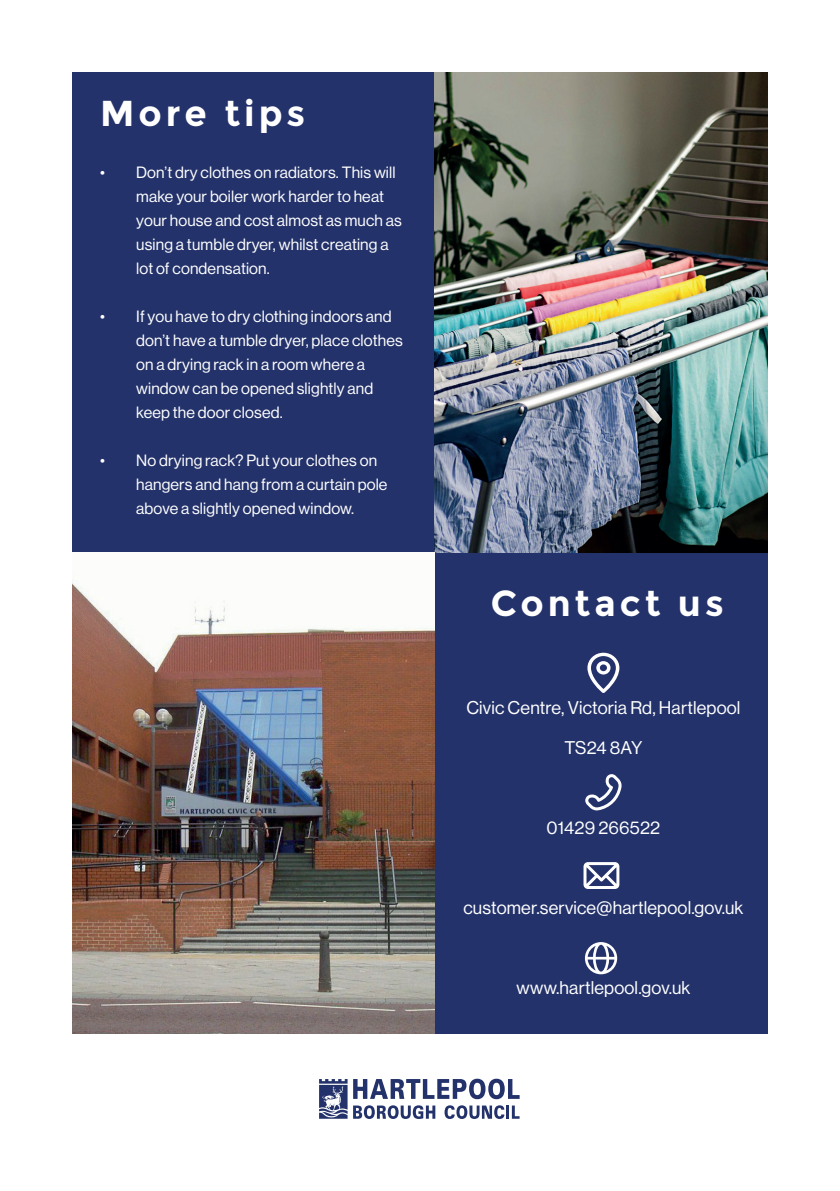
<style>
.page{position:relative;width:840px;height:1191px;background:#fff}
.page>*{position:absolute;margin:0;border:0;box-sizing:border-box;transform-origin:0 0}
.t1{font:700 36px "Montserrat";letter-spacing:.11em;color:#fff}
.t2{font:18px "N Haas Grotesk DS Pro 55 Rg";letter-spacing:.01em;color:#fff}
.t3{font:16px/24px "N Haas Grotesk DS Pro 55 Rg";letter-spacing:.01em;color:#fff}
</style>
<div class="page">
<div style="left:72px;top:72px;width:362px;height:481px;background:#23326a"></div>
<div style="left:434px;top:553px;width:333px;height:481px;background:#23326a"></div>
<svg style="left:319px;top:1079px;width:28px;height:39px"></svg>
<svg style="left:353px;top:1078px;width:166px;height:21px"></svg>
<svg style="left:353px;top:1105px;width:82px;height:14px"></svg>
<svg style="left:444px;top:1105px;width:75px;height:14px"></svg>
<img style="left:434px;top:72px;width:333px;height:481px">
<img style="left:72px;top:580px;width:362px;height:454px">
<svg style="left:587px;top:652px;width:32px;height:41px"></svg>
<svg style="left:585px;top:774px;width:36px;height:36px"></svg>
<svg style="left:583px;top:862px;width:36px;height:27px"></svg>
<svg style="left:584px;top:942px;width:32px;height:32px"></svg>
<h1 class="t1" style="left:100px;top:92px;width:206px">More tips</h1>
<p class="t3" style="left:136px;top:161px;width:267px;text-indent:-36px">• Don’t dry clothes on radiators. This will make your boiler work harder to heat your house and cost almost as much as using a tumble dryer, whilst creating a lot of condensation.</p>
<p class="t3" style="left:136px;top:305px;width:268px;text-indent:-36px">• If you have to dry clothing indoors and don’t have a tumble dryer, place clothes on a drying rack in a room where a window can be opened slightly and keep the door closed.</p>
<p class="t3" style="left:136px;top:449px;width:253px;text-indent:-36px">• No drying rack? Put your clothes on hangers and hang from a curtain pole above a slightly opened window.</p>
<h1 class="t1" style="left:490px;top:582px;width:234px">Contact us</h1>
<p class="t2" style="left:466px;top:698px;width:275px">Civic Centre, Victoria Rd, Hartlepool</p>
<p class="t2" style="left:564px;top:738px;width:79px">TS24 8AY</p>
<p class="t2" style="left:546px;top:818px;width:115px">01429 266522</p>
<p class="t2" style="left:463px;top:898px;width:281px">customer.service@hartlepool.gov.uk</p>
<p class="t2" style="left:516px;top:978px;width:175px">www.hartlepool.gov.uk</p>
</div>
